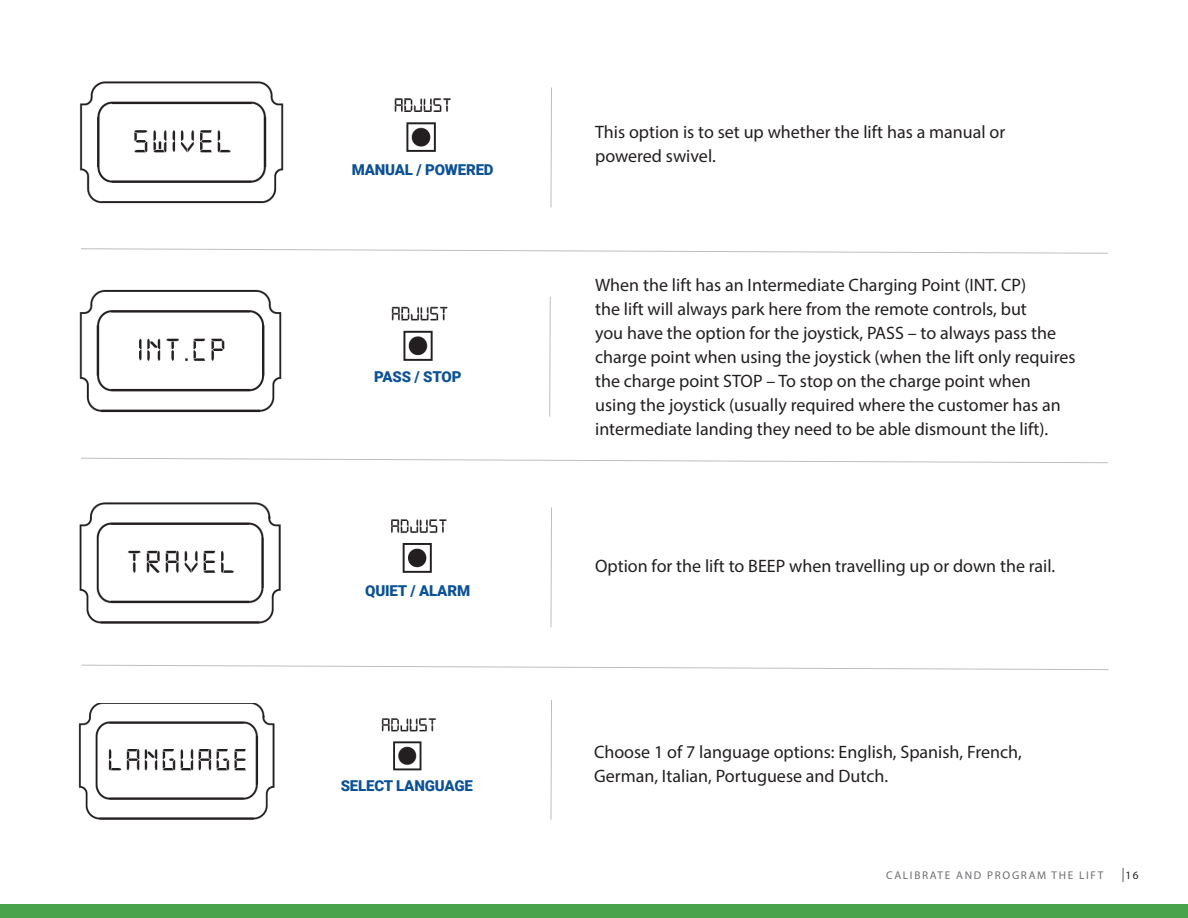
<style>
.page{position:relative;width:1188px;height:918px;background:#fff}
.page>*{position:absolute;margin:0;border:0;box-sizing:border-box;transform-origin:0 0}
.t1{font:18px/24px "Myriad Pro";color:#231f20}
.t2{font:900 15px "Roboto";letter-spacing:-.01em;color:#0b5196}
.t3{font:11.25px "Myriad Pro";letter-spacing:.15em;color:#6c6d70}
.t4{font:11.25px "Myriad Pro";color:#231f20}
</style>
<div class="page">
<div style="left:0;top:905px;width:1188px;height:13px;background:#48a34c"></div>
<img style="left:79px;top:81px;width:372px;height:123px">
<div style="left:314px;top:156px;width:208px;height:27px;background:#fff"></div>
<img style="left:79px;top:289px;width:369px;height:124px">
<div style="left:333px;top:364px;width:168px;height:26px;background:#fff"></div>
<img style="left:79px;top:502px;width:368px;height:122px">
<div style="left:299px;top:577px;width:208px;height:27px;background:#fff"></div>
<img style="left:78px;top:703px;width:358px;height:117px">
<div style="left:308px;top:772px;width:198px;height:27px;background:#fff"></div>
<svg style="left:81px;top:248px;width:1027px;height:6px"></svg>
<svg style="left:550px;top:87px;width:2px;height:121px"></svg>
<svg style="left:81px;top:457px;width:1027px;height:6px"></svg>
<svg style="left:549px;top:296px;width:2px;height:121px"></svg>
<svg style="left:550px;top:507px;width:2px;height:121px"></svg>
<svg style="left:81px;top:664px;width:1028px;height:6px"></svg>
<svg style="left:550px;top:700px;width:2px;height:120px"></svg>
<svg style="left:1122px;top:868px;width:2px;height:14px"></svg>
<p class="t2" style="left:352px;top:159px;width:143px">MANUAL / POWERED</p>
<p class="t2" style="left:374px;top:366px;width:89px">PASS / STOP</p>
<p class="t2" style="left:365px;top:580px;width:106px">QUIET / ALARM</p>
<p class="t2" style="left:341px;top:775px;width:134px">SELECT LANGUAGE</p>
<p class="t1" style="left:595px;top:120px;width:412px">This option is to set up whether the lift has a manual or powered swivel.</p>
<p class="t1" style="left:595px;top:273px;width:482px">When the lift has an Intermediate Charging Point (INT. CP)<br>the lift will always park here from the remote controls, but<br>you have the option for the joystick, PASS – to always pass the charge point when using the joystick (when the lift only requires the charge point STOP – To stop on the charge point when using the joystick (usually required where the customer has an intermediate landing they need to be able dismount the lift).</p>
<p class="t1" style="left:595px;top:554px;width:462px">Option for the lift to BEEP when travelling up or down the rail.</p>
<p class="t1" style="left:594px;top:740px;width:429px">Choose 1 of 7 language options: English, Spanish, French,<br>German, Italian, Portuguese and Dutch.</p>
<p class="t3" style="left:886px;top:869px;width:219px">CALIBRATE AND PROGRAM THE LIFT</p>
<p class="t4" style="left:1125px;top:869px;width:15px">16</p>
</div>
